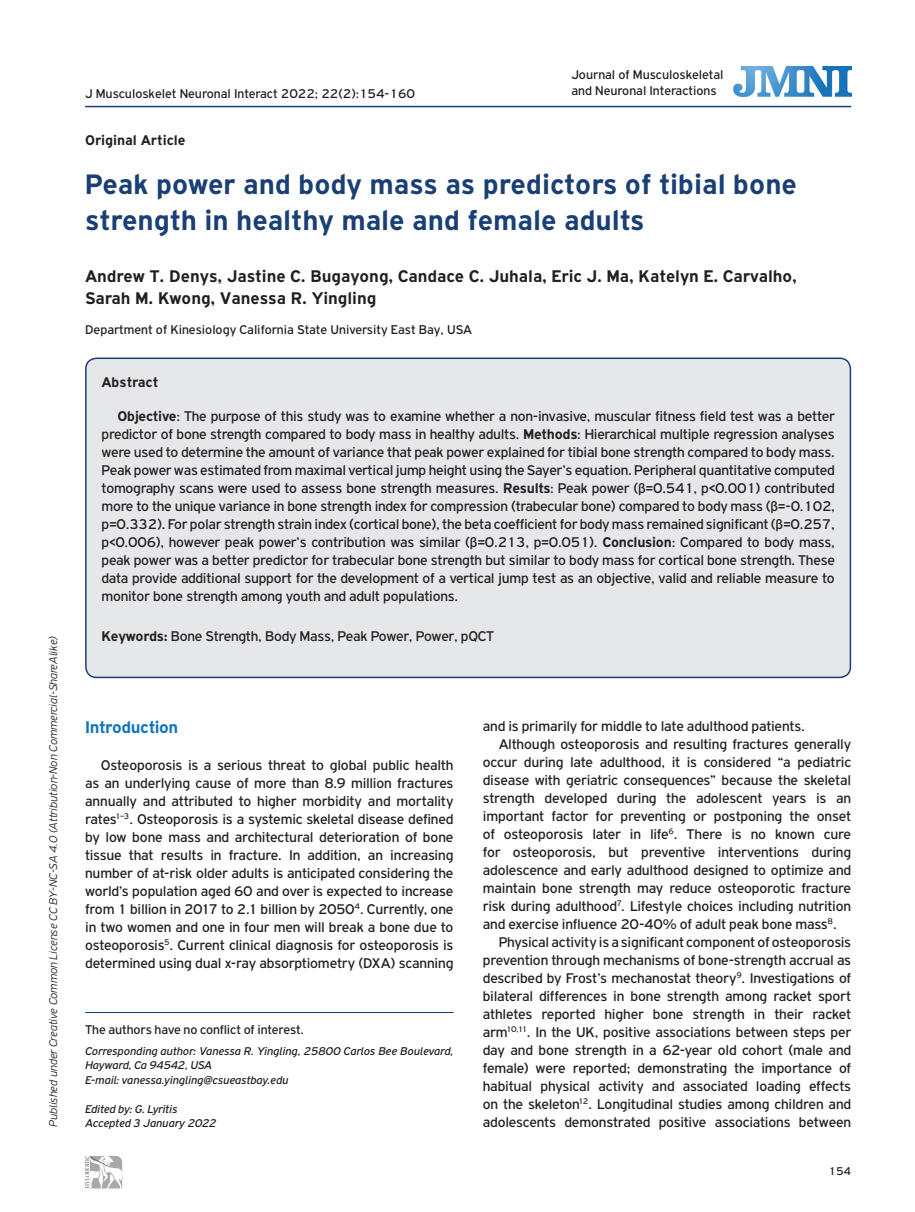
<style>
.page{position:relative;width:915px;height:1212px;background:#fff}
.page>*{position:absolute;margin:0;border:0;box-sizing:border-box;transform-origin:0 0}
.BASIC_TITLE{font:700 30px/36px "PF Highway Gothic";color:#1a3f74}
.AUTHOR{font:700 18px/21.6px "PF Highway Gothic";color:#231f20}
.TITLE_BOLD{font:700 18px "PF Highway Gothic";letter-spacing:-.02em;color:#1074bc}
.TEXT_BASIC{font:15px/18px "PF Highway Gothic";letter-spacing:-.01em;color:#231f20;text-align:justify}
.TEXT_ABSTRACT{font:15px/18px "PF Highway Gothic";letter-spacing:-.015em;color:#231f20;text-align:justify}
.TEXT_KEYWORDS{font:15px "PF Highway Gothic";letter-spacing:-.015em;color:#231f20}
.TYPE_OF_ARTICLE{font:700 15px "PF Highway Gothic";color:#231f20}
.TITLE_ABSTRACT{font:700 15px "PF Highway Gothic";color:#231f20}
.TITLE_ADDRESS{font:13.5px "PF Highway Gothic";color:#231f20}
.CONFLICT_OF_INTEREST{font:13.5px "PF Highway Gothic";letter-spacing:-.01em;color:#231f20}
.CORRESPONDING_AUTHOR{font:italic 12px/14.4px "PF Highway Gothic";letter-spacing:-.005em;color:#231f20}
.t1{font:italic 300 12px "PF Highway Gothic";color:#231f20}
.t2{font:12px "PF Highway Gothic";color:#231f20}
.s1{font-weight:700}
</style>
<div class="page">
<hr style="left:85px;top:106px;width:765px;height:1px;background:#1a3f74">
<div style="left:86px;top:358px;width:764px;height:319px;background:#e6e7e9;border-radius:11px"></div>
<div style="left:85px;top:357px;width:765px;height:321px;border:2px solid #1a3f74;border-radius:11px"></div>
<hr style="left:85px;top:1012px;width:368px;height:1px;background:#1a3f74">
<img style="left:733px;top:66px;width:118px;height:31px">
<svg style="left:85px;top:1156px;width:38px;height:33px"></svg>
<p class="t1" style="left:47px;top:1127px;width:492px;rotate:-90deg">Published under Creative Common License CC BY-NC-SA 4.0 (Attribution-Non Commercial-ShareAlike)</p>
<p class="TITLE_ADDRESS" style="left:85px;top:86px;width:331px">J Musculoskelet Neuronal Interact 2022; 22(2):154-160</p>
<p class="TITLE_ADDRESS" style="left:571px;top:67px;width:153px">Journal of Musculoskeletal</p>
<p class="TITLE_ADDRESS" style="left:571px;top:83px;width:146px">and Neuronal Interactions</p>
<p class="TYPE_OF_ARTICLE" style="left:85px;top:132px;width:102px">Original Article</p>
<p class="BASIC_TITLE" style="left:85px;top:166px;width:713px">Peak power and body mass as predictors of tibial bone strength in healthy male and female adults</p>
<p class="AUTHOR" style="left:85px;top:265px;width:713px">Andrew T. Denys, Jastine C. Bugayong, Candace C. Juhala, Eric J. Ma, Katelyn E. Carvalho,<br>Sarah M. Kwong, Vanessa R. Yingling</p>
<p class="TITLE_ADDRESS" style="left:85px;top:322px;width:388px">Department of Kinesiology California State University East Bay, USA</p>
<p class="TITLE_ABSTRACT" style="left:101px;top:374px;width:58px">Abstract</p>
<p class="TEXT_ABSTRACT" style="left:101px;top:407px;width:734px;text-indent:16px"><span class="s1">Objective</span>: The purpose of this study was to examine whether a non-invasive, muscular fitness field test was a better predictor of bone strength compared to body mass in healthy adults. <span class="s1">Methods</span>: Hierarchical multiple regression analyses were used to determine the amount of variance that peak power explained for tibial bone strength compared to body mass.<br>Peak power was estimated from maximal vertical jump height using the Sayer’s equation. Peripheral quantitative computed tomography scans were used to assess bone strength measures. <span class="s1">Results</span>: Peak power (β=0.541, p&lt;0.001) contributed more to the unique variance in bone strength index for compression (trabecular bone) compared to body mass (β=-0.102, p=0.332). For polar strength strain index (cortical bone), the beta coefficient for body mass remained significant (β=0.257, p&lt;0.006), however peak power’s contribution was similar (β=0.213, p=0.051). <span class="s1">Conclusion</span>: Compared to body mass, peak power was a better predictor for trabecular bone strength but similar to body mass for cortical bone strength. These data provide additional support for the development of a vertical jump test as an objective, valid and reliable measure to monitor bone strength among youth and adult populations.</p>
<p class="TEXT_KEYWORDS" style="left:101px;top:628px;width:394px"><span class="s1">Keywords:</span> Bone Strength, Body Mass, Peak Power, Power, pQCT</p>
<p class="TITLE_BOLD" style="left:85px;top:717px;width:95px">Introduction</p>
<p class="TEXT_BASIC" style="left:85px;top:756px;width:370px;text-indent:16px">Osteoporosis is a serious threat to global public health as an underlying cause of more than 8.9 million fractures annually and attributed to higher morbidity and mortality rates<sup>1–3</sup>. Osteoporosis is a systemic skeletal disease defined by low bone mass and architectural deterioration of bone tissue that results in fracture. In addition, an increasing number of at-risk older adults is anticipated considering the world’s population aged 60 and over is expected to increase from 1 billion in 2017 to 2.1 billion by 2050<sup>4</sup>. Currently, one in two women and one in four men will break a bone due to osteoporosis<sup>5</sup>. Current clinical diagnosis for osteoporosis is determined using dual x-ray absorptiometry (DXA) scanning</p>
<p class="CONFLICT_OF_INTEREST" style="left:85px;top:1022px;width:220px">The authors have no conflict of interest.</p>
<p class="CORRESPONDING_AUTHOR" style="left:85px;top:1044px;width:370px">Corresponding author: Vanessa R. Yingling, 25800 Carlos Bee Boulevard,<br>Hayward, Ca 94542, USA</p>
<p class="CORRESPONDING_AUTHOR" style="left:85px;top:1072px;width:205px">E-mail: vanessa.yingling@csueastbay.edu</p>
<p class="CORRESPONDING_AUTHOR" style="left:85px;top:1101px;width:94px">Edited by: G. Lyritis</p>
<p class="CORRESPONDING_AUTHOR" style="left:85px;top:1116px;width:133px">Accepted 3 January 2022</p>
<p class="TEXT_BASIC" style="left:482px;top:717px;width:323px">and is primarily for middle to late adulthood patients.</p>
<p class="TEXT_BASIC" style="left:482px;top:735px;width:370px;text-indent:16px">Although osteoporosis and resulting fractures generally occur during late adulthood, it is considered “a pediatric disease with geriatric consequences” because the skeletal strength developed during the adolescent years is an important factor for preventing or postponing the onset of osteoporosis later in life<sup>6</sup>. There is no known cure for osteoporosis, but preventive interventions during adolescence and early adulthood designed to optimize and maintain bone strength may reduce osteoporotic fracture risk during adulthood<sup>7</sup>. Lifestyle choices including nutrition and exercise influence 20-40% of adult peak bone mass<sup>8</sup>.</p>
<p class="TEXT_BASIC" style="left:482px;top:933px;width:370px;text-indent:16px">Physical activity is a significant component of osteoporosis prevention through mechanisms of bone-strength accrual as described by Frost’s mechanostat theory<sup>9</sup>. Investigations of bilateral differences in bone strength among racket sport athletes reported higher bone strength in their racket arm<sup>10,11</sup>. In the UK, positive associations between steps per day and bone strength in a 62-year old cohort (male and female) were reported; demonstrating the importance of habitual physical activity and associated loading effects on the skeleton<sup>12</sup>. Longitudinal studies among children and adolescents demonstrated positive associations between</p>
<p class="t2" style="left:828px;top:1165px;width:24px">154</p>
</div>
